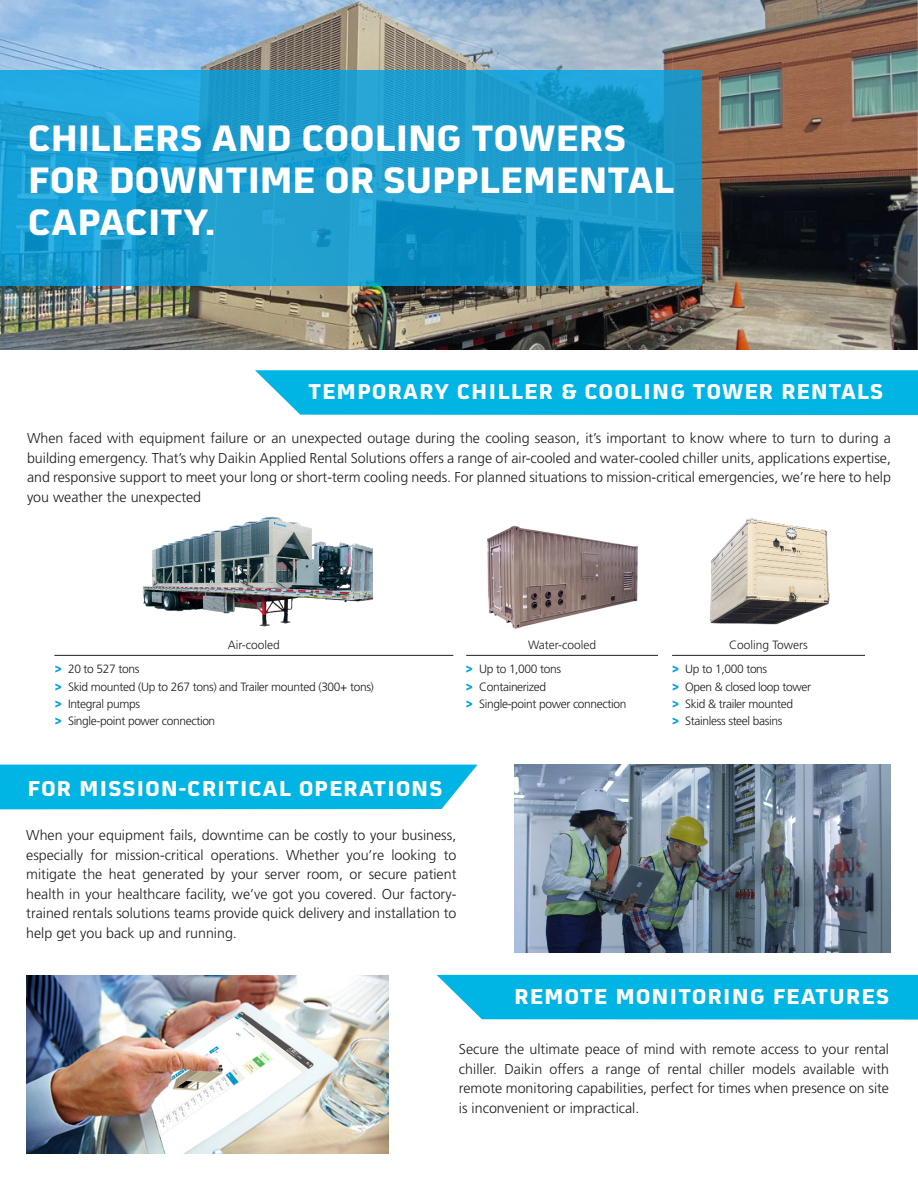
<style>
.page{position:relative;width:918px;height:1188px;background:#fff}
.page>*{position:absolute;margin:0;border:0;box-sizing:border-box;transform-origin:0 0}
.Headline_01{font:700 36px/42px "Martian B Thai";letter-spacing:-.005em;color:#fff}
.t1{font:700 21px "Martian B Thai";letter-spacing:.05em;color:#fff}
.Body_01{font:300 14.25px/19.5px "Frutiger LT Std";color:#201c1d;text-align:justify}
.t2{font:300 12px "Frutiger LT Std";letter-spacing:-.03em;color:#201c1d}
.APLC_Cnd_Unit_Name{font:300 12px "Frutiger LT Std";color:#231f20}
.s1{font-family:"Martian B Thai";font-weight:700;color:#00a1e3}
</style>
<div class="page">
<svg style="left:255px;top:370px;width:663px;height:45px;background:#0ab7e4"></svg>
<div style="left:0;top:765px;width:477px;height:44px;background:#00b4e3"></div>
<img style="left:0;top:0;width:918px;height:350px">
<svg style="left:0;top:70px;width:702px;height:216px;background:#1a9bcd"></svg>
<hr style="left:54px;top:655px;width:399px;height:1px;background:#231f20">
<hr style="left:466px;top:655px;width:192px;height:1px;background:#231f20">
<hr style="left:672px;top:655px;width:193px;height:1px;background:#231f20">
<img style="left:142px;top:517px;width:231px;height:110px">
<img style="left:487px;top:526px;width:151px;height:103px">
<img style="left:710px;top:518px;width:120px;height:107px">
<img style="left:514px;top:765px;width:377px;height:187px">
<div style="left:437px;top:975px;width:481px;height:45px;background:#00b4e3"></div>
<img style="left:27px;top:975px;width:362px;height:178px">
<p class="Headline_01" style="left:28px;top:113px;width:600px">CHILLERS AND COOLING TOWERS</p>
<p class="Headline_01" style="left:28px;top:155px;width:648px">FOR DOWNTIME OR SUPPLEMENTAL<br>CAPACITY.</p>
<p class="t1" style="left:309px;top:374px;width:576px">TEMPORARY CHILLER &amp; COOLING TOWER RENTALS</p>
<p class="Body_01" style="left:27px;top:429px;width:865px">When faced with equipment failure or an unexpected outage during the cooling season, it’s important to know where to turn to during a building emergency. That’s why Daikin Applied Rental Solutions offers a range of air-cooled and water-cooled chiller units, applications expertise, and responsive support to meet your long or short-term cooling needs. For planned situations to mission-critical emergencies, we’re here to help you weather the unexpected</p>
<p class="APLC_Cnd_Unit_Name" style="left:228px;top:638px;width:54px">Air-cooled</p>
<p class="APLC_Cnd_Unit_Name" style="left:528px;top:638px;width:70px">Water-cooled</p>
<p class="APLC_Cnd_Unit_Name" style="left:729px;top:638px;width:80px">Cooling Towers</p>
<p class="t2" style="left:55px;top:663px;width:86px"><span class="s1">&gt;</span> 20 to 527 tons</p>
<p class="t2" style="left:55px;top:680px;width:321px"><span class="s1">&gt;</span> Skid mounted (Up to 267 tons) and Trailer mounted (300+ tons)</p>
<p class="t2" style="left:55px;top:697px;width:87px"><span class="s1">&gt;</span> Integral pumps</p>
<p class="t2" style="left:55px;top:714px;width:162px"><span class="s1">&gt;</span> Single-point power connection</p>
<p class="t2" style="left:466px;top:663px;width:97px"><span class="s1">&gt;</span> Up to 1,000 tons</p>
<p class="t2" style="left:466px;top:680px;width:82px"><span class="s1">&gt;</span> Containerized</p>
<p class="t2" style="left:466px;top:697px;width:162px"><span class="s1">&gt;</span> Single-point power connection</p>
<p class="t1" style="left:27px;top:770px;width:416px">FOR MISSION-CRITICAL OPERATIONS</p>
<p class="Body_01" style="left:26px;top:826px;width:432px">When your equipment fails, downtime can be costly to your business, especially for mission-critical operations. Whether you’re looking to mitigate the heat generated by your server room, or secure patient health in your healthcare facility, we’ve got you covered. Our factory&shy;trained rentals solutions teams provide quick delivery and installation to help get you back up and running.</p>
<p class="t2" style="left:672px;top:663px;width:97px"><span class="s1">&gt;</span> Up to 1,000 tons</p>
<p class="t2" style="left:672px;top:680px;width:141px"><span class="s1">&gt;</span> Open &amp; closed loop tower</p>
<p class="t2" style="left:672px;top:697px;width:123px"><span class="s1">&gt;</span> Skid &amp; trailer mounted</p>
<p class="t2" style="left:672px;top:714px;width:112px"><span class="s1">&gt;</span> Stainless steel basins</p>
<p class="t1" style="left:514px;top:978px;width:376px">REMOTE MONITORING FEATURES</p>
<p class="Body_01" style="left:459px;top:1040px;width:432px">Secure the ultimate peace of mind with remote access to your rental chiller. Daikin offers a range of rental chiller models available with remote monitoring capabilities, perfect for times when presence on site is inconvenient or impractical.</p>
</div>
